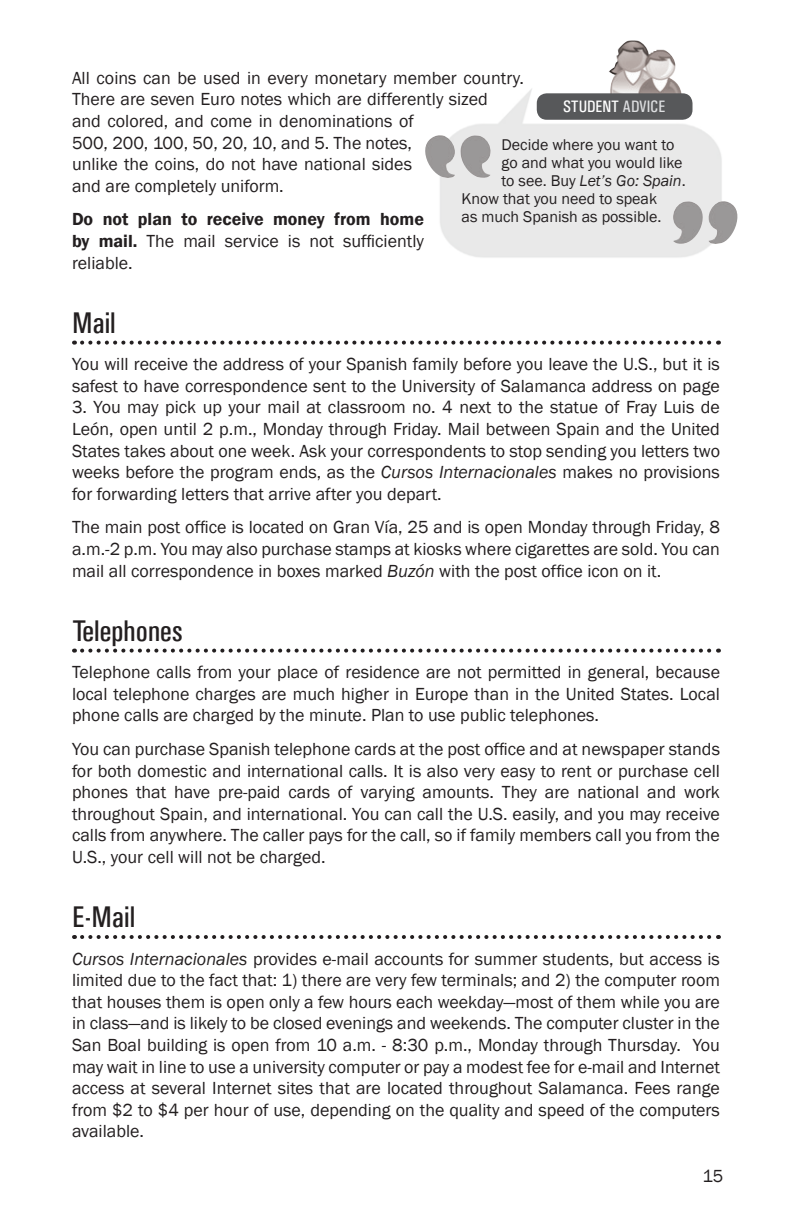
<style>
.page{position:relative;width:792px;height:1224px;background:#fff}
.page>*{position:absolute;margin:0;border:0;box-sizing:border-box;transform-origin:0 0}
.Main_Header{font:30px "Univers Condensed";color:#231f20}
.Body_Text{font:18px/21.6px "Franklin Gothic";color:#231f20;text-align:justify}
.Student_Advice_-_Quo{font:16.6px "Univers Condensed";letter-spacing:-.01em;color:#fff}
.Student_Advice_-_Quo-2{font:16px "Franklin Gothic";color:#231f20}
.Student_Advice_-_Quo-3{font:italic 16px "Franklin Gothic";color:#231f20}
.s1{font-weight:600}
.s2{color:#dddee0}
.s3{font-style:normal}
.s4{font-style:italic}
</style>
<div class="page">
<img style="left:669px;top:201px;width:69px;height:43px">
<img style="left:425px;top:135px;width:69px;height:43px">
<img style="left:609px;top:40px;width:73px;height:53px">
<div style="left:537px;top:93px;width:156px;height:27px;background:#57585a;border-radius:10px"></div>
<svg style="left:82px;top:341px;width:637px;height:4px"></svg>
<svg style="left:82px;top:649px;width:637px;height:4px"></svg>
<svg style="left:82px;top:935px;width:637px;height:4px"></svg>
<p class="Body_Text" style="left:72px;top:67px;width:454px;text-align:left">All coins can be used in every monetary member country.<br>There are seven Euro notes which are differently sized<br>and colored, and come in denominations of<br>500, 200, 100, 50, 20, 10, and 5. The notes,<br>unlike the coins, do not have national sides<br>and are completely uniform.</p>
<p class="Body_Text" style="left:72px;top:209px;width:354px"><span class="s1">Do not plan to receive money from home by mail.</span> The mail service is not sufficiently reliable.</p>
<p class="Student_Advice_-_Quo" style="left:563px;top:96px;width:104px">STUDENT <span class="s2">ADVICE</span></p>
<p class="Student_Advice_-_Quo-2" style="left:502px;top:135px;width:174px">Decide where you want to</p>
<p class="Student_Advice_-_Quo-2" style="left:502px;top:153px;width:183px">go and what you would like</p>
<p class="Student_Advice_-_Quo-3" style="left:502px;top:171px;width:186px"><span class="s3">to see. Buy</span> Let’s Go: Spain<span class="s3">.</span></p>
<p class="Student_Advice_-_Quo-2" style="left:462px;top:189px;width:197px">Know that you need to speak</p>
<p class="Student_Advice_-_Quo-2" style="left:462px;top:207px;width:202px">as much Spanish as possible.</p>
<p class="Main_Header" style="left:72px;top:305px;width:45px">Mail</p>
<p class="Body_Text" style="left:72px;top:354px;width:650px">You will receive the address of your Spanish family before you leave the U.S., but it is safest to have correspondence sent to the University of Salamanca address on page</p>
<p class="Body_Text" style="left:72px;top:397px;width:650px">3. You may pick up your mail at classroom no. 4 next to the statue of Fray Luis de León, open until 2 p.m., Monday through Friday. Mail between Spain and the United States takes about one week. Ask your correspondents to stop sending you letters two weeks before the program ends, as the <span class="s4">Cursos Internacionales</span> makes no provisions for forwarding letters that arrive after you depart.</p>
<p class="Body_Text" style="left:72px;top:517px;width:650px">The main post office is located on Gran Vía, 25 and is open Monday through Friday, 8 a.m.-2 p.m. You may also purchase stamps at kiosks where cigarettes are sold. You can mail all correspondence in boxes marked <span class="s4">Buzón</span> with the post office icon on it.</p>
<p class="Main_Header" style="left:72px;top:613px;width:113px">Telephones</p>
<p class="Body_Text" style="left:72px;top:662px;width:650px">Telephone calls from your place of residence are not permitted in general, because local telephone charges are much higher in Europe than in the United States. Local phone calls are charged by the minute. Plan to use public telephones.</p>
<p class="Body_Text" style="left:72px;top:739px;width:650px">You can purchase Spanish telephone cards at the post office and at newspaper stands for both domestic and international calls. It is also very easy to rent or purchase cell phones that have pre-paid cards of varying amounts. They are national and work throughout Spain, and international. You can call the U.S. easily, and you may receive calls from anywhere. The caller pays for the call, so if family members call you from the U.S., your cell will not be charged.</p>
<p class="Main_Header" style="left:72px;top:899px;width:65px">E-Mail</p>
<p class="Body_Text" style="left:72px;top:948px;width:650px"><span class="s4">Cursos Internacionales</span> provides e-mail accounts for summer students, but access is limited due to the fact that: 1) there are very few terminals; and 2) the computer room that houses them is open only a few hours each weekday—most of them while you are in class—and is likely to be closed evenings and weekends. The computer cluster in the San Boal building is open from 10 a.m. - 8:30 p.m., Monday through Thursday. You may wait in line to use a university computer or pay a modest fee for e-mail and Internet access at several Internet sites that are located throughout Salamanca. Fees range from $2 to $4 per hour of use, depending on the quality and speed of the computers available.</p>
<p class="Body_Text" style="left:702px;top:1165px;width:22px">15</p>
</div>
